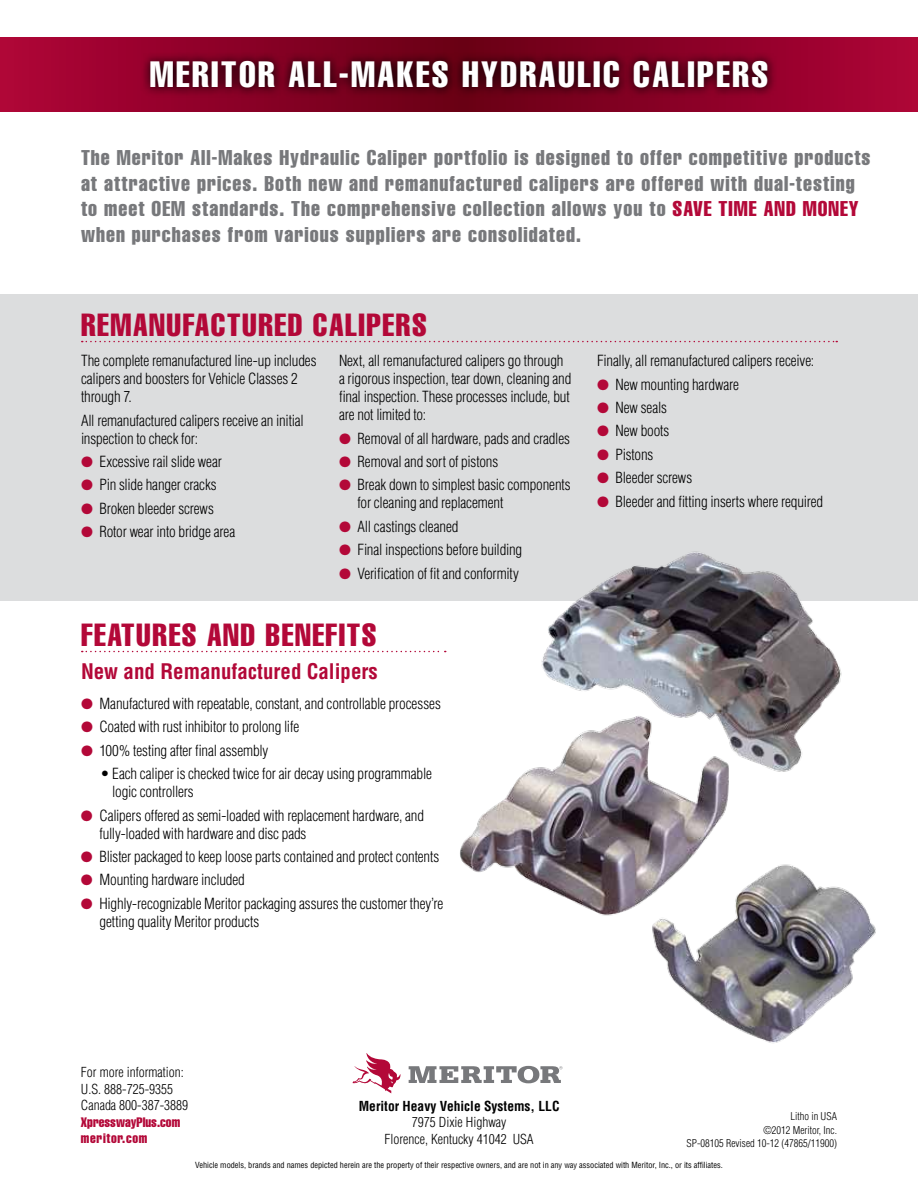
<style>
.page{position:relative;width:918px;height:1188px;background:#fff}
.page>*{position:absolute;margin:0;border:0;box-sizing:border-box;transform-origin:0 0}
.t1{font:extra-condensed 36px "Helvetica";letter-spacing:.07em;color:#fff}
.t2{font:extra-condensed 31.5px "Helvetica";letter-spacing:.05em;color:#b30838}
.t3{font:extra-condensed 21px/25.5px "Helvetica";letter-spacing:.05em;color:#77787b}
.t4{font:700 condensed 21px "Helvetica";color:#b30838}
.t5{font:300 condensed 15px/18px "Helvetica";letter-spacing:-.01em;color:#000}
.t6{font:300 condensed 13.5px/16.5px "Helvetica";color:#000;text-align:center}
.t7{font:700 condensed 13.5px "Helvetica";color:#000}
.t8{font:extra-condensed 13.5px/16.5px "Helvetica";color:#b30838}
.t9{font:300 condensed 10.5px/13.5px "Helvetica";color:#000;text-align:right}
.t10{font:condensed 8.25px "Helvetica";color:#000}
.s1{color:#b30838}
</style>
<div class="page">
<svg style="left:0;top:37px;width:918px;height:74px;background:#94012a"></svg>
<div style="left:0;top:294px;width:918px;height:306px;background:#dcddde"></div>
<svg style="left:141px;top:52px;width:636px;height:46px;background:#5a0016"></svg>
<svg style="left:353px;top:1053px;width:48px;height:40px"></svg>
<svg style="left:409px;top:1066px;width:153px;height:17px"></svg>
<svg style="left:82px;top:651px;width:364px;height:1px"></svg>
<svg style="left:82px;top:341px;width:755px;height:1px"></svg>
<img style="left:532px;top:551px;width:317px;height:221px">
<img style="left:460px;top:700px;width:282px;height:216px">
<img style="left:636px;top:855px;width:240px;height:188px">
<h1 class="t1" style="left:150px;top:52px;width:620px">MERITOR ALL-MAKES HYDRAULIC CALIPERS</h1>
<p class="t3" style="left:81px;top:145px;width:791px">The Meritor All-Makes Hydraulic Caliper portfolio is designed to offer competitive products at attractive prices. Both new and remanufactured calipers are offered with dual-testing to meet OEM standards. The comprehensive collection allows you to <span class="s1">SAVE TIME AND MONEY </span>when purchases from various suppliers are consolidated.</p>
<h2 class="t2" style="left:81px;top:305px;width:347px">REMANUFACTURED CALIPERS</h2>
<p class="t5" style="left:81px;top:352px;width:237px">The complete remanufactured line-up includes calipers and boosters for Vehicle Classes 2 through 7.</p>
<p class="t5" style="left:81px;top:411px;width:224px">All remanufactured calipers receive an initial inspection to check for:</p>
<p class="t5" style="left:81px;top:452px;width:142px"><span class="s1">●</span> Excessive rail slide wear</p>
<p class="t5" style="left:81px;top:476px;width:137px"><span class="s1">●</span> Pin slide hanger cracks</p>
<p class="t5" style="left:81px;top:499px;width:134px"><span class="s1">●</span> Broken bleeder screws</p>
<p class="t5" style="left:81px;top:523px;width:156px"><span class="s1">●</span> Rotor wear into bridge area</p>
<p class="t5" style="left:339px;top:352px;width:234px">Next, all remanufactured calipers go through a rigorous inspection, tear down, cleaning and final inspection. These processes include, but are not limited to:</p>
<p class="t5" style="left:339px;top:429px;width:233px"><span class="s1">●</span> Removal of all hardware, pads and cradles</p>
<p class="t5" style="left:339px;top:452px;width:161px"><span class="s1">●</span> Removal and sort of pistons</p>
<p class="t5" style="left:358px;top:476px;width:215px;text-indent:-19px"><span class="s1">●</span> Break down to simplest basic components for cleaning and replacement</p>
<p class="t5" style="left:339px;top:517px;width:121px"><span class="s1">●</span> All castings cleaned</p>
<p class="t5" style="left:339px;top:541px;width:185px"><span class="s1">●</span> Final inspections before building</p>
<p class="t5" style="left:339px;top:564px;width:181px"><span class="s1">●</span> Verification of fit and conformity</p>
<h2 class="t2" style="left:81px;top:615px;width:297px">FEATURES AND BENEFITS</h2>
<h3 class="t4" style="left:81px;top:659px;width:298px">New and Remanufactured Calipers</h3>
<p class="t5" style="left:81px;top:694px;width:361px"><span class="s1">●</span> Manufactured with repeatable, constant, and controllable processes</p>
<p class="t5" style="left:81px;top:718px;width:220px"><span class="s1">●</span> Coated with rust inhibitor to prolong life</p>
<p class="t5" style="left:81px;top:741px;width:189px"><span class="s1">●</span> 100% testing after final assembly</p>
<p class="t5" style="left:112px;top:765px;width:321px;text-indent:-12px">• Each caliper is checked twice for air decay using programmable logic controllers</p>
<p class="t5" style="left:100px;top:806px;width:326px;text-indent:-19px"><span class="s1">●</span> Calipers offered as semi-loaded with replacement hardware, and fully-loaded with hardware and disc pads</p>
<p class="t5" style="left:81px;top:847px;width:360px"><span class="s1">●</span> Blister packaged to keep loose parts contained and protect contents</p>
<p class="t5" style="left:81px;top:871px;width:165px"><span class="s1">●</span> Mounting hardware included</p>
<p class="t5" style="left:100px;top:894px;width:345px;text-indent:-19px"><span class="s1">●</span> Highly-recognizable Meritor packaging assures the customer they’re getting quality Meritor products</p>
<p class="t5" style="left:597px;top:352px;width:219px">Finally, all remanufactured calipers receive:</p>
<p class="t5" style="left:597px;top:375px;width:143px"><span class="s1">●</span> New mounting hardware</p>
<p class="t5" style="left:597px;top:398px;width:71px"><span class="s1">●</span> New seals</p>
<p class="t5" style="left:597px;top:422px;width:74px"><span class="s1">●</span> New boots</p>
<p class="t5" style="left:597px;top:445px;width:58px"><span class="s1">●</span> Pistons</p>
<p class="t5" style="left:597px;top:469px;width:97px"><span class="s1">●</span> Bleeder screws</p>
<p class="t5" style="left:597px;top:492px;width:228px"><span class="s1">●</span> Bleeder and fitting inserts where required</p>
<p class="t6" style="left:81px;top:1064px;width:109px;text-align:left">For more information:<br>U.S. 888-725-9355<br>Canada 800-387-3889</p>
<p class="t8" style="left:81px;top:1113px;width:101px">XpresswayPlus.com meritor.com</p>
<p class="t7" style="left:359px;top:1098px;width:202px">Meritor Heavy Vehicle Systems, LLC</p>
<p class="t6" style="left:385px;top:1114px;width:151px">7975 Dixie Highway<br>Florence, Kentucky 41042 USA</p>
<p class="t9" style="left:687px;top:1110px;width:152px">Litho in USA<br>©2012 Meritor, Inc.<br>SP-08105 Revised 10-12 (47865/11900)</p>
<p class="t10" style="left:195px;top:1160px;width:529px">Vehicle models, brands and names depicted herein are the property of their respective owners, and are not in any way associated with Meritor, Inc., or its affiliates.</p>
</div>
